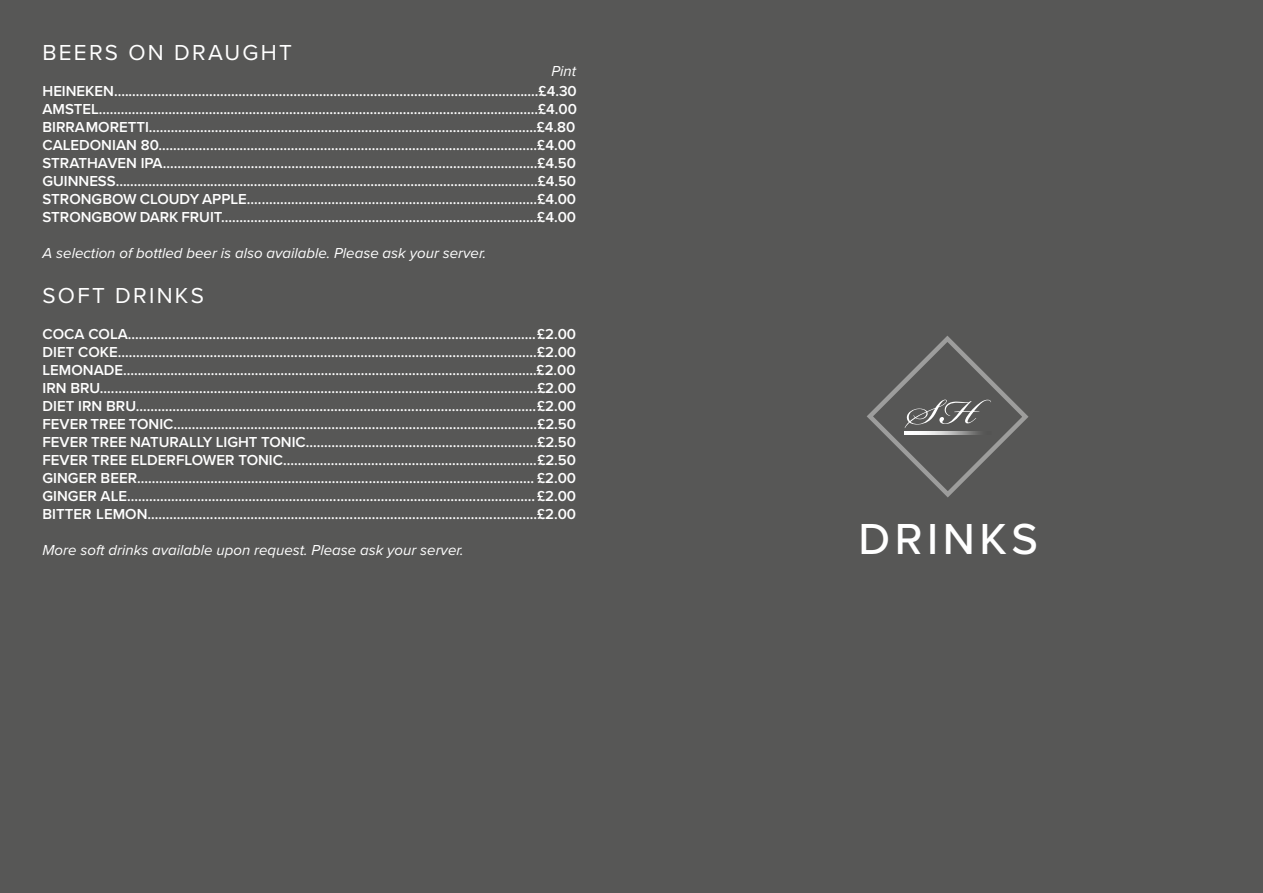
<style>
.page{position:relative;width:1263px;height:893px;background:#575756}
.page>*{position:absolute;margin:0;border:0;box-sizing:border-box;transform-origin:0 0}
.t1{font:500 45px "Proxima Nova";letter-spacing:.1em;color:#fff}
.t2{font:22.5px "Proxima Nova";letter-spacing:.1em;color:#fff}
.t3{font:600 15px/18px "Proxima Nova";color:#fff;text-align:justify}
.t4{font:italic 15px "Proxima Nova";color:#fff}
</style>
<div class="page">
<svg style="left:867px;top:336px;width:162px;height:162px"></svg>
<h2 class="t2" style="left:43px;top:36px;width:251px">BEERS ON DRAUGHT</h2>
<p class="t3" style="left:43px;top:82px;width:536px">HEINEKEN....................................................................................................................£4.30<br>AMSTEL........................................................................................................................£4.00<br>BIRRA MORETTI..........................................................................................................£4.80<br>CALEDONIAN 80.......................................................................................................£4.00<br>STRATHAVEN IPA......................................................................................................£4.50<br>GUINNESS....................................................................................................................£4.50<br>STRONGBOW CLOUDY APPLE...............................................................................£4.00<br>STRONGBOW DARK FRUIT......................................................................................£4.00</p>
<p class="t4" style="left:43px;top:242px;width:445px">A selection of bottled beer is also available. Please ask your server.</p>
<h2 class="t2" style="left:43px;top:279px;width:163px">SOFT DRINKS</h2>
<p class="t3" style="left:43px;top:325px;width:535px">COCA COLA...............................................................................................................£2.00<br>DIET COKE..................................................................................................................£2.00<br>LEMONADE.................................................................................................................£2.00<br>IRN BRU.......................................................................................................................£2.00<br>DIET IRN BRU.............................................................................................................£2.00<br>FEVER TREE TONIC...................................................................................................£2.50<br>FEVER TREE NATURALLY LIGHT TONIC...............................................................£2.50<br>FEVER TREE ELDERFLOWER TONIC.....................................................................£2.50<br>GINGER BEER............................................................................................................ £2.00<br>GINGER ALE...............................................................................................................£2.00<br>BITTER LEMON..........................................................................................................£2.00</p>
<p class="t4" style="left:43px;top:539px;width:423px">More soft drinks available upon request. Please ask your server.</p>
<p class="t4" style="left:551px;top:59px;width:26px">Pint</p>
<h1 class="t1" style="left:858px;top:506px;width:181px">DRINKS</h1>
</div>
